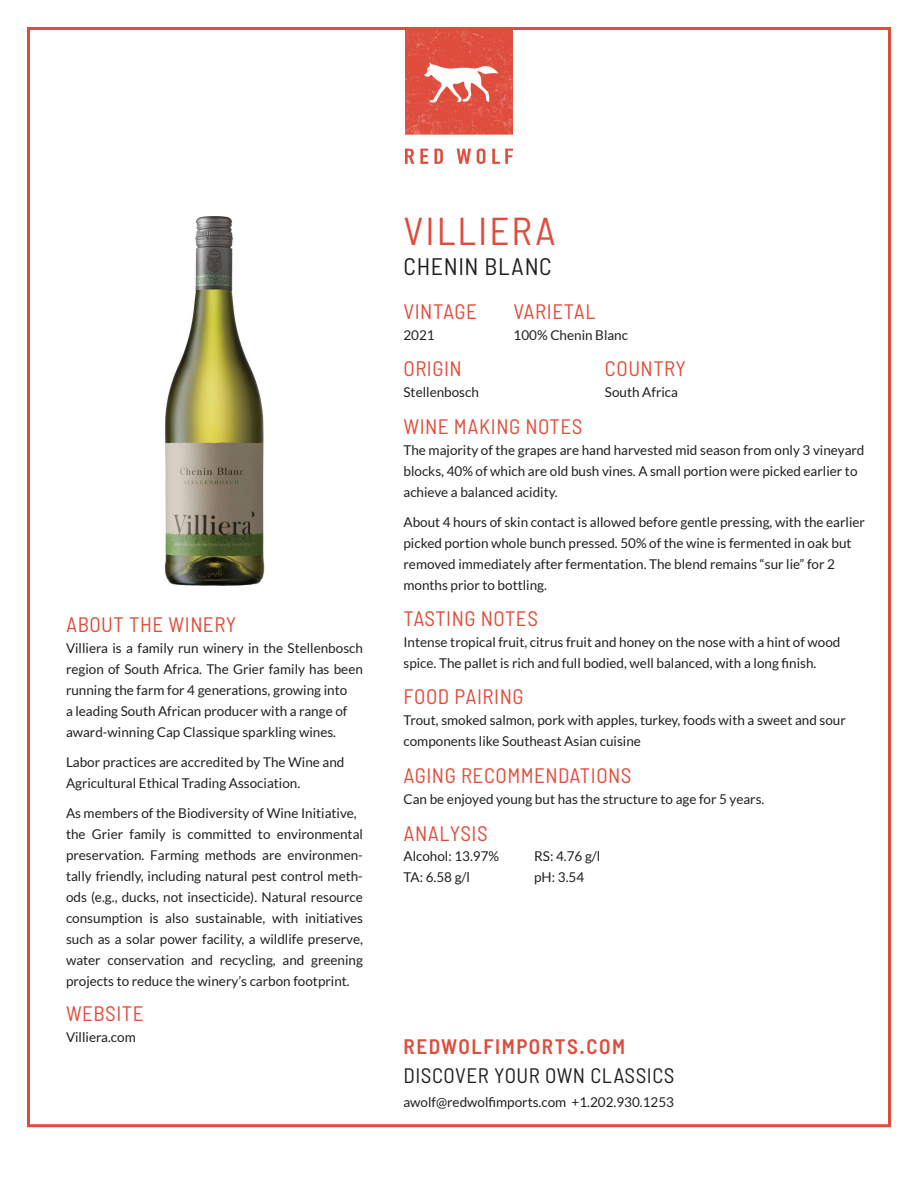
<style>
.page{position:relative;width:918px;height:1188px;background:#fff}
.page>*{position:absolute;margin:0;border:0;box-sizing:border-box;transform-origin:0 0}
.t1{font:semi-condensed 39px "Barlow";letter-spacing:.05em;color:#e04c3b}
.t2{font:semi-condensed 24px "Barlow";letter-spacing:.025em;color:#231f20}
.t3{font:semi-condensed 21px "Barlow";letter-spacing:.025em;color:#e04c3b}
.t4{font:semi-condensed 21px "Barlow";letter-spacing:.025em;color:#231f20}
.t5{font:600 semi-condensed 21px "Barlow";letter-spacing:.075em;color:#e04c3b}
.t6{font:13.5px/21px "Lato";color:#231f20}
</style>
<div class="page">
<img style="left:405px;top:31px;width:108px;height:133px">
<img style="left:164px;top:216px;width:101px;height:370px">
<p class="t3" style="left:66px;top:611px;width:172px">ABOUT THE WINERY</p>
<p class="t6" style="left:66px;top:637px;width:299px;text-align:justify">Villiera is a family run winery in the Stellenbosch region of South Africa. The Grier family has been running the farm for 4 generations, growing into</p>
<p class="t6" style="left:66px;top:700px;width:283px">a leading South African producer with a range of award-winning Cap Classique sparkling wines.</p>
<p class="t6" style="left:66px;top:751px;width:280px">Labor practices are accredited by The Wine and<br>Agricultural Ethical Trading Association.</p>
<p class="t6" style="left:66px;top:802px;width:292px">As members of the Biodiversity of Wine Initiative,</p>
<p class="t6" style="left:66px;top:823px;width:299px;text-align:justify">the Grier family is committed to environmental preservation. Farming methods are environmen&shy;tally friendly, including natural pest control meth&shy;ods (e.g., ducks, not insecticide). Natural resource consumption is also sustainable, with initiatives such as a solar power facility, a wildlife preserve, water conservation and recycling, and greening projects to reduce the winery’s carbon footprint.</p>
<p class="t3" style="left:66px;top:1001px;width:79px">WEBSITE</p>
<p class="t6" style="left:66px;top:1027px;width:71px">Villiera.com</p>
<p class="t1" style="left:404px;top:206px;width:154px">VILLIERA</p>
<p class="t2" style="left:404px;top:251px;width:150px">CHENIN BLANC</p>
<p class="t3" style="left:404px;top:298px;width:75px">VINTAGE</p>
<p class="t6" style="left:404px;top:324px;width:33px">2021</p>
<p class="t3" style="left:404px;top:356px;width:60px">ORIGIN</p>
<p class="t6" style="left:404px;top:382px;width:77px">Stellenbosch</p>
<p class="t3" style="left:514px;top:298px;width:83px">VARIETAL</p>
<p class="t6" style="left:514px;top:324px;width:116px">100% Chenin Blanc</p>
<p class="t3" style="left:605px;top:356px;width:83px">COUNTRY</p>
<p class="t6" style="left:605px;top:382px;width:75px">South Africa</p>
<p class="t3" style="left:404px;top:414px;width:181px">WINE MAKING NOTES</p>
<p class="t6" style="left:404px;top:440px;width:463px">The majority of the grapes are hand harvested mid season from only 3 vineyard blocks, 40% of which are old bush vines. A small portion were picked earlier to achieve a balanced acidity.</p>
<p class="t6" style="left:404px;top:512px;width:463px">About 4 hours of skin contact is allowed before gentle pressing, with the earlier picked portion whole bunch pressed. 50% of the wine is fermented in oak but removed immediately after fermentation. The blend remains “sur lie” for 2 months prior to bottling.</p>
<p class="t3" style="left:404px;top:606px;width:136px">TASTING NOTES</p>
<p class="t6" style="left:404px;top:632px;width:439px">Intense tropical fruit, citrus fruit and honey on the nose with a hint of wood spice. The pallet is rich and full bodied, well balanced, with a long finish.</p>
<p class="t3" style="left:404px;top:684px;width:121px">FOOD PAIRING</p>
<p class="t6" style="left:404px;top:710px;width:444px">Trout, smoked salmon, pork with apples, turkey, foods with a sweet and sour components like Southeast Asian cuisine</p>
<p class="t3" style="left:404px;top:762px;width:230px">AGING RECOMMENDATIONS</p>
<p class="t6" style="left:404px;top:788px;width:362px">Can be enjoyed young but has the structure to age for 5 years.</p>
<p class="t3" style="left:404px;top:820px;width:86px">ANALYSIS</p>
<p class="t6" style="left:404px;top:846px;width:97px">Alcohol: 13.97%</p>
<p class="t6" style="left:404px;top:867px;width:68px">TA: 6.58 g/l</p>
<p class="t6" style="left:534px;top:846px;width:68px">RS: 4.76 g/l</p>
<p class="t6" style="left:534px;top:867px;width:52px">pH: 3.54</p>
<p class="t5" style="left:404px;top:1034px;width:223px">REDWOLFIMPORTS.COM</p>
<p class="t4" style="left:404px;top:1062px;width:273px">DISCOVER YOUR OWN CLASSICS</p>
<p class="t6" style="left:404px;top:1091px;width:272px">awolf@redwolfimports.com +1.202.930.1253</p>
</div>
